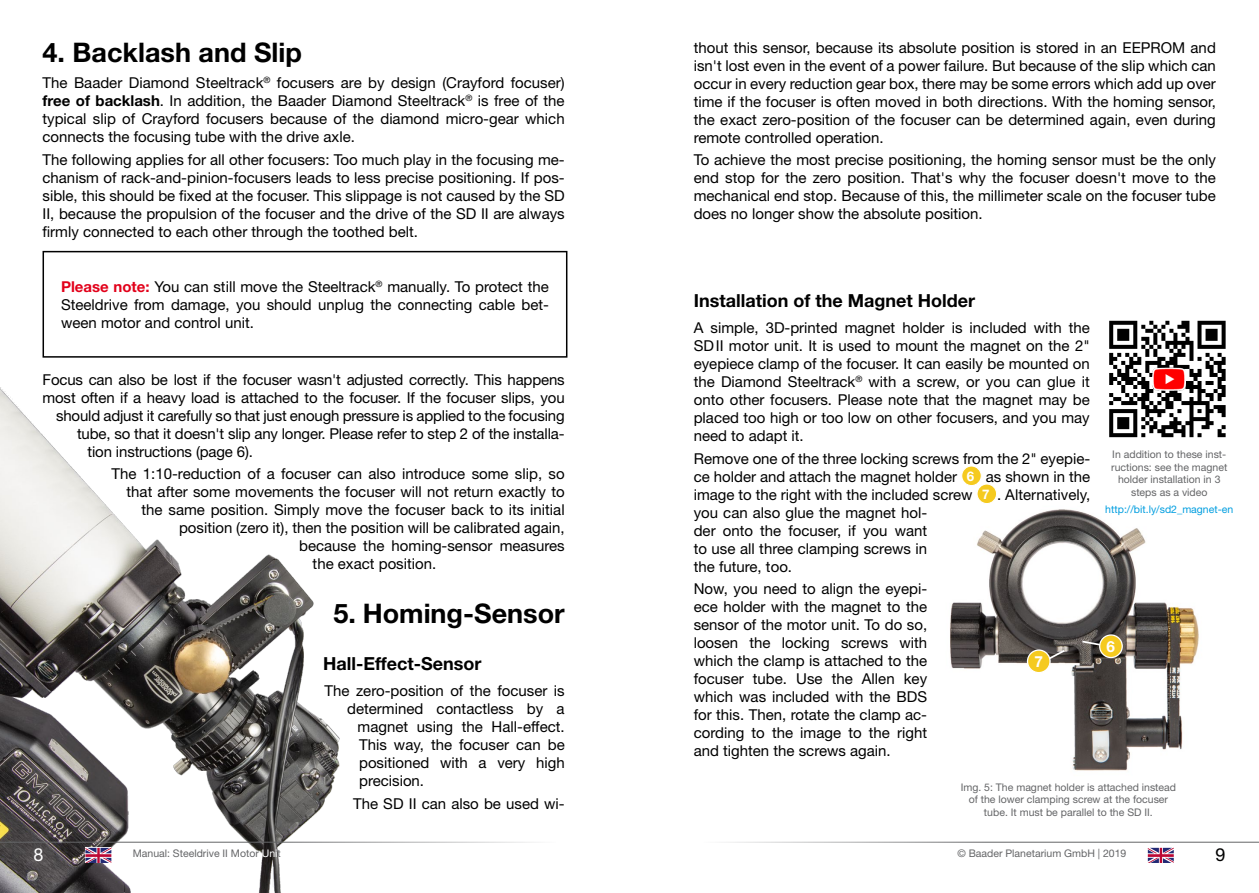
<style>
.page{position:relative;width:1259px;height:893px;background:#fff}
.page>*{position:absolute;margin:0;border:0;box-sizing:border-box;transform-origin:0 0}
.t1{font:700 27px "Helvetica Neue LT Std";color:#000}
.t2{font:700 18px "Helvetica Neue LT Std";color:#000}
.t3{font:18px "Helvetica Neue LT Std";color:#000}
.t4{font:18px "Helvetica Neue LT Std";color:#fff}
.t5{font:700 15.3px "Helvetica Neue LT Std";color:#fff}
.t6{font:15px/18px "Helvetica Neue LT Std";color:#000;text-align:justify}
.t7{font:10.5px/12.6px "Helvetica Neue LT Std";color:#646567;text-align:center}
.t8{font:10.5px "Helvetica Neue LT Std";color:#009ee0}
.s1{font-weight:700}
.s2{font-weight:700;color:#e2001a}
.s3{font-weight:700;font-size:13.35px;color:#fff}
.s4{color:#fff}
</style>
<div class="page">
<hr style="left:703px;top:842px;width:556px;height:1px;background:#646567">
<svg style="left:1147px;top:848px;width:26px;height:15px"></svg>
<img style="left:0;top:357px;width:496px;height:536px">
<hr style="left:0;top:842px;width:556px;height:1px;background:#646567">
<svg style="left:85px;top:848px;width:26px;height:15px"></svg>
<img style="left:950px;top:509px;width:249px;height:262px">
<div style="left:43px;top:251px;width:524px;height:107px;border:2px solid #000"></div>
<div style="left:961px;top:466px;width:20px;height:20px;background:#f5ca1f;border-radius:50%"></div>
<div style="left:961px;top:465px;width:21px;height:21px;border:1px solid #fff;border-radius:50%"></div>
<div style="left:977px;top:484px;width:19px;height:20px;background:#f5ca1f;border-radius:50%"></div>
<div style="left:976px;top:483px;width:21px;height:21px;border:1px solid #fff;border-radius:50%"></div>
<div style="left:1099px;top:635px;width:23px;height:22px;background:#f5ca1f;border-radius:50%"></div>
<div style="left:1099px;top:634px;width:23px;height:24px;border:1px solid #fff;border-radius:50%"></div>
<svg style="left:1080px;top:639px;width:22px;height:8px"></svg>
<div style="left:1027px;top:650px;width:23px;height:23px;background:#f5ca1f;border-radius:50%"></div>
<div style="left:1027px;top:649px;width:23px;height:24px;border:1px solid #fff;border-radius:50%"></div>
<svg style="left:1047px;top:648px;width:19px;height:13px"></svg>
<svg style="left:1109px;top:321px;width:116px;height:116px"></svg>
<img style="left:1152px;top:368px;width:33px;height:23px">
<h1 class="t1" style="left:43px;top:35px;width:261px">4. Backlash and Slip</h1>
<p class="t6" style="left:43px;top:74px;width:524px">The Baader Diamond Steeltrack<sup>®</sup> focusers are by design (Crayford focuser) <span class="s1">free of backlash</span>. In addition, the Baader Diamond Steeltrack<sup>®</sup> is free of the typical slip of Crayford focusers because of the diamond micro-gear which connects the focusing tube with the drive axle.</p>
<p class="t6" style="left:43px;top:150px;width:524px">The following applies for all other focusers: Too much play in the focusing me&shy;chanism of rack-and-pinion-focusers leads to less precise positioning. If pos&shy;sible, this should be fixed at the focuser. This slippage is not caused by the SD II, because the propulsion of the focuser and the drive of the SD II are always firmly connected to each other through the toothed belt.</p>
<p class="t6" style="left:61px;top:277px;width:489px"><span class="s2">Please note:</span> You can still move the Steeltrack<sup>®</sup> manually. To protect the Steeldrive from damage, you should unplug the connecting cable bet&shy;ween motor and control unit.</p>
<p class="t6" style="left:43px;top:370px;width:524px">Focus can also be lost if the focuser wasn't adjusted correctly. This happens</p>
<p class="t6" style="left:43px;top:388px;width:524px">most often if a heavy load is attached to the focuser. If the focuser slips, you</p>
<p class="t6" style="left:56px;top:406px;width:510px">should adjust it carefully so that just enough pressure is applied to the focusing</p>
<p class="t6" style="left:77px;top:424px;width:489px">tube, so that it doesn't slip any longer. Please refer to step 2 of the installa-</p>
<p class="t6" style="left:88px;top:442px;width:167px">tion instructions (page 6).</p>
<p class="t6" style="left:112px;top:465px;width:454px">The 1:10-reduction of a focuser can also introduce some slip, so</p>
<p class="t6" style="left:127px;top:483px;width:440px">that after some movements the focuser will not return exactly to</p>
<p class="t6" style="left:142px;top:501px;width:425px">the same position. Simply move the focuser back to its initial</p>
<p class="t6" style="left:179px;top:519px;width:387px">position (zero it), then the position will be calibrated again,</p>
<p class="t6" style="left:299px;top:537px;width:267px">because the homing-sensor measures</p>
<p class="t6" style="left:313px;top:555px;width:125px">the exact position.</p>
<h1 class="t1" style="left:334px;top:596px;width:233px">5. Homing-Sensor</h1>
<p class="t2" style="left:323px;top:652px;width:160px">Hall-Effect-Sensor</p>
<p class="t6" style="left:325px;top:682px;width:242px">The zero-position of the focuser is</p>
<p class="t6" style="left:347px;top:700px;width:219px">determined contactless by a</p>
<p class="t6" style="left:358px;top:718px;width:209px">magnet using the Hall-effect.</p>
<p class="t6" style="left:359px;top:736px;width:207px">This way, the focuser can be</p>
<p class="t6" style="left:359px;top:754px;width:207px">positioned with a very high</p>
<p class="t6" style="left:359px;top:772px;width:67px">precision.</p>
<p class="t6" style="left:353px;top:794px;width:213px">The SD II can also be used wi-</p>
<p class="t6" style="left:693px;top:39px;width:524px">thout this sensor, because its absolute position is stored in an EEPROM and isn't lost even in the event of a power failure. But because of the slip which can occur in every reduction gear box, there may be some errors which add up over time if the focuser is often moved in both directions. With the homing sensor, the exact zero-position of the focuser can be determined again, even during remote controlled operation.</p>
<p class="t6" style="left:693px;top:151px;width:524px">To achieve the most precise positioning, the homing sensor must be the only end stop for the zero position. That's why the focuser doesn't move to the mechanical end stop. Because of this, the millimeter scale on the focuser tube does no longer show the absolute position.</p>
<p class="t2" style="left:693px;top:289px;width:283px">Installation of the Magnet Holder</p>
<p class="t6" style="left:693px;top:319px;width:398px">A simple, 3D-printed magnet holder is included with the SDII motor unit. It is used to mount the magnet on the 2" eyepiece clamp of the focuser. It can easily be mounted on the Diamond Steeltrack<sup>®</sup> with a screw, or you can glue it onto other focusers. Please note that the magnet may be placed too high or too low on other focusers, and you may need to adapt it.</p>
<p class="t6" style="left:693px;top:449px;width:398px;text-align:left">Remove one of the three locking screws from the 2" eyepie&shy;ce holder and attach the magnet holder <span class="s3">6</span> as shown in the image to the right with the included screw <span class="s3">7</span> . Alternatively, you can also glue the magnet hol-<br>der onto the focuser, if you want<br>to use all three clamping screws in<br>the future, too.</p>
<p class="t6" style="left:693px;top:579px;width:235px">Now, you need to align the eyepi&shy;ece holder with the magnet to the sensor of the motor unit. To do so, loosen the locking screws with which the clamp is attached to the focuser tube. Use the Allen key which was included with the BDS for this. Then, rotate the clamp ac&shy;cording to the image to the right and tighten the screws again.</p>
<p class="t5" style="left:1034px;top:652px;width:10px">7</p>
<p class="t7" style="left:1111px;top:448px;width:118px">In addition to these inst&shy;ructions: see the magnet holder installation in 3 steps as a video</p>
<p class="t8" style="left:1105px;top:503px;width:129px">http://bit.ly/sd2_magnet-en</p>
<p class="t5" style="left:1106px;top:637px;width:10px">6</p>
<p class="t7" style="left:960px;top:780px;width:217px">Img. 5: The magnet holder is attached instead of the lower clamping screw at the focuser tube. It must be parallel to the SD II.</p>
<p class="t4" style="left:33px;top:843px;width:12px">8</p>
<p class="t7" style="left:133px;top:847px;width:150px">Manual: Steeldrive II Motor <span class="s4">Uni</span>t</p>
<p class="t7" style="left:957px;top:847px;width:171px">© Baader Planetarium GmbH | 2019</p>
<p class="t3" style="left:1215px;top:843px;width:12px">9</p>
</div>
